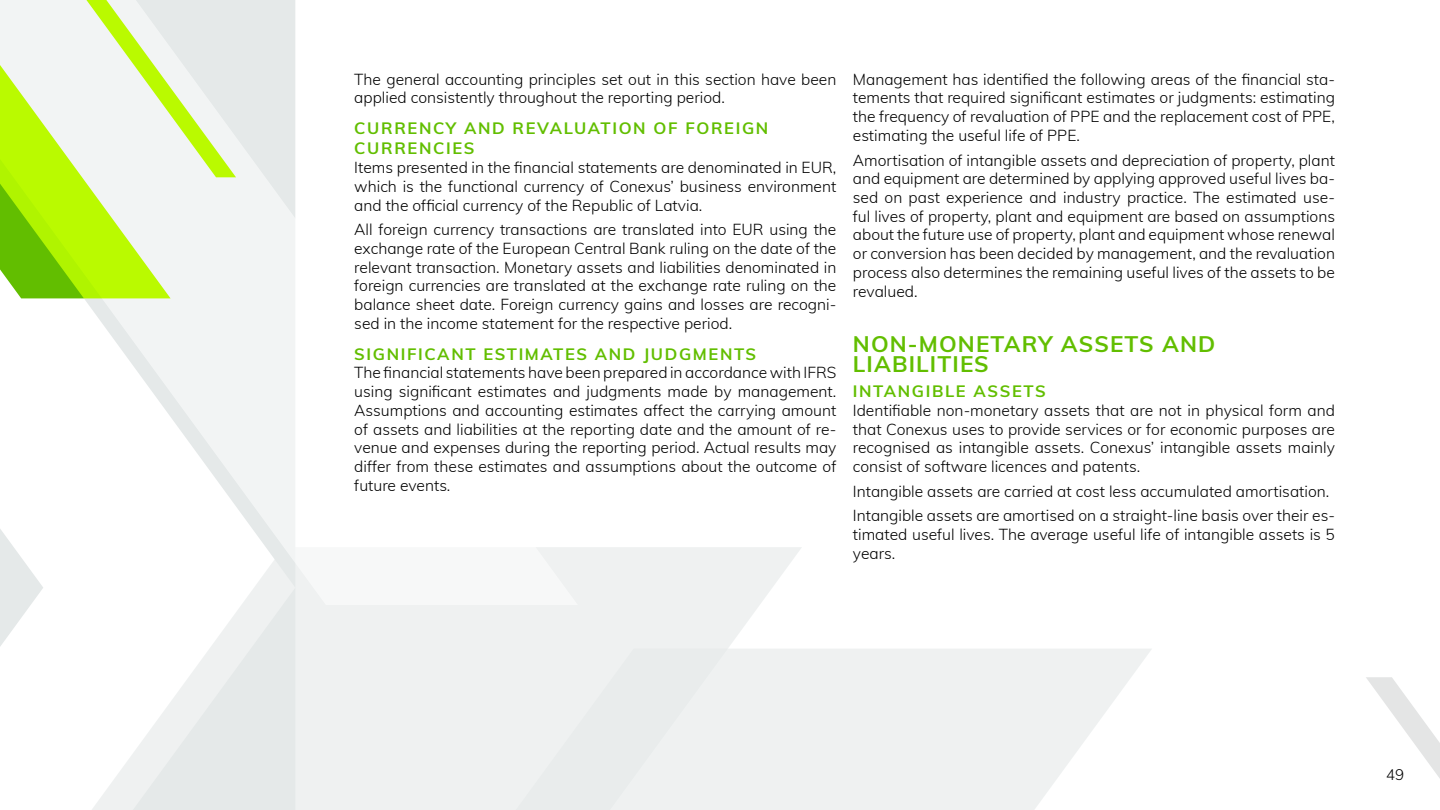
<style>
.page{position:relative;width:1440px;height:810px;background:#fff}
.page>*{position:absolute;margin:0;border:0;box-sizing:border-box;transform-origin:0 0}
.t1{font:700 22.5px/20.2px "Mulish";letter-spacing:.05em;color:#62be00}
.t2{font:700 16.5px/20.2px "Mulish";letter-spacing:.1em;color:#62be00}
.t3{font:300 15.6px/18.8px "Mulish";color:#000;text-align:justify}
.t4{font:300 15px "Mulish";color:#000}
</style>
<div class="page">
<svg style="left:92px;top:547px;width:710px;height:263px;fill:#eff1f1"></svg>
<svg style="left:405px;top:649px;width:746px;height:161px;fill:#eff1f1"></svg>
<svg style="left:97px;top:605px;width:198px;height:205px"></svg>
<svg style="left:0;top:605px;width:30px;height:41px"></svg>
<svg style="left:0;top:0;width:578px;height:605px"></svg>
<svg style="left:1366px;top:677px;width:74px;height:101px"></svg>
<svg style="left:0;top:0;width:236px;height:298px"></svg>
<p class="t3" style="left:354px;top:69px;width:484px">The general accounting principles set out in this section have been applied consistently throughout the reporting period.</p>
<p class="t2" style="left:354px;top:117px;width:416px">CURRENCY AND REVALUATION OF FOREIGN<br>CURRENCIES</p>
<p class="t3" style="left:354px;top:157px;width:484px">Items presented in the financial statements are denominated in EUR, which is the functional currency of Conexus’ business environment and the official currency of the Republic of Latvia.</p>
<p class="t3" style="left:354px;top:220px;width:484px">All foreign currency transactions are translated into EUR using the exchange rate of the European Central Bank ruling on the date of the relevant transaction. Monetary assets and liabilities denominated in foreign currencies are translated at the exchange rate ruling on the balance sheet date. Foreign currency gains and losses are recogni&shy;sed in the income statement for the respective period.</p>
<p class="t2" style="left:354px;top:343px;width:403px">SIGNIFICANT ESTIMATES AND JUDGMENTS</p>
<p class="t3" style="left:354px;top:363px;width:484px">The financial statements have been prepared in accordance with IFRS using significant estimates and judgments made by management.<br>Assumptions and accounting estimates affect the carrying amount of assets and liabilities at the reporting date and the amount of re&shy;venue and expenses during the reporting period. Actual results may differ from these estimates and assumptions about the outcome of future events.</p>
<p class="t3" style="left:853px;top:69px;width:484px">Management has identified the following areas of the financial sta&shy;tements that required significant estimates or judgments: estimating the frequency of revaluation of PPE and the replacement cost of PPE, estimating the useful life of PPE.</p>
<p class="t3" style="left:853px;top:150px;width:484px">Amortisation of intangible assets and depreciation of property, plant and equipment are determined by applying approved useful lives ba&shy;sed on past experience and industry practice. The estimated use&shy;ful lives of property, plant and equipment are based on assumptions about the future use of property, plant and equipment whose renewal or conversion has been decided by management, and the revaluation process also determines the remaining useful lives of the assets to be revalued.</p>
<h1 class="t1" style="left:853px;top:333px;width:364px">NON-MONETARY ASSETS AND<br>LIABILITIES</h1>
<p class="t2" style="left:853px;top:380px;width:194px">INTANGIBLE ASSETS</p>
<p class="t3" style="left:853px;top:400px;width:484px">Identifiable non-monetary assets that are not in physical form and that Conexus uses to provide services or for economic purposes are recognised as intangible assets. Conexus’ intangible assets mainly consist of software licences and patents.</p>
<p class="t3" style="left:853px;top:478px;width:484px;line-height:24.8px">Intangible assets are carried at cost less accumulated amortisation.<br>Intangible assets are amortised on a straight-line basis over their es-</p>
<p class="t3" style="left:853px;top:524px;width:484px">timated useful lives. The average useful life of intangible assets is 5 years.</p>
<p class="t4" style="left:1386px;top:764px;width:19px">49</p>
</div>
